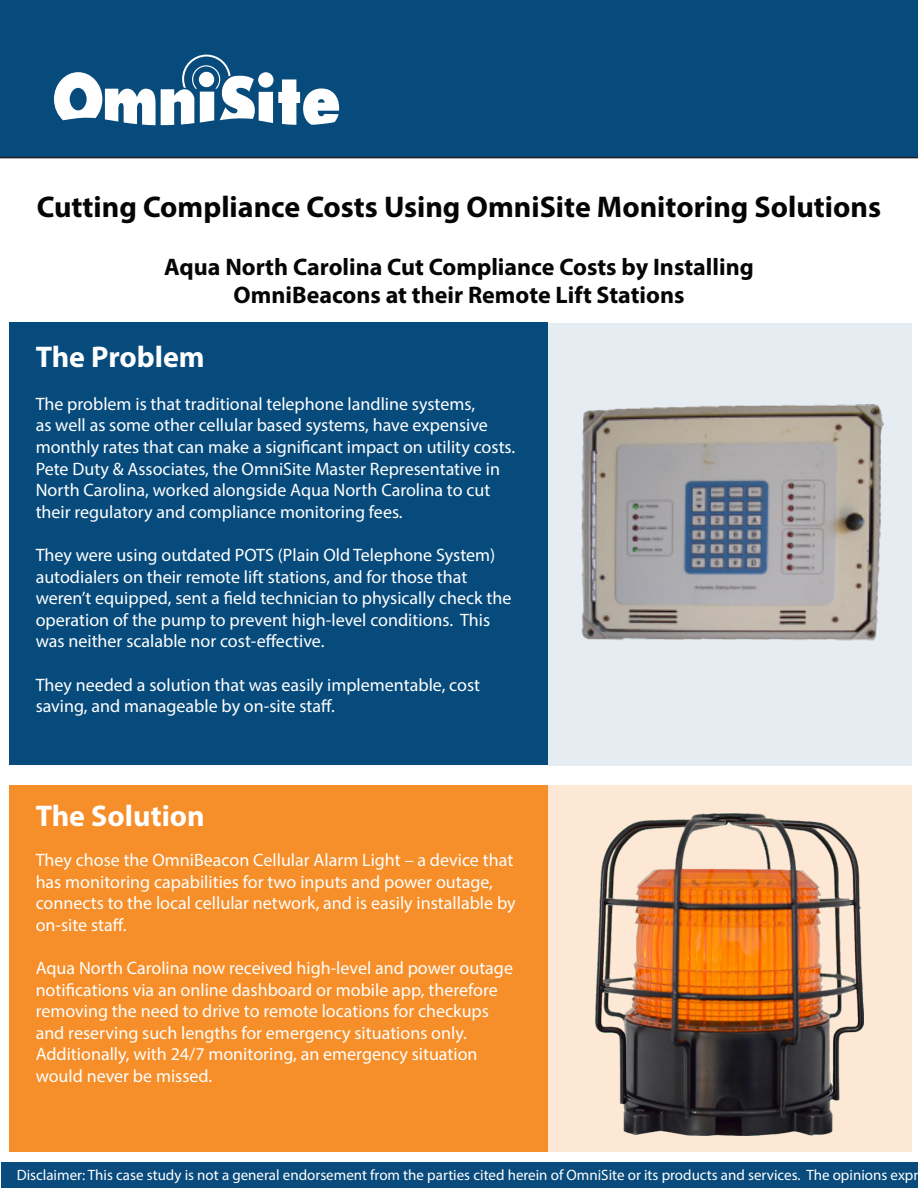
<style>
.page{position:relative;width:918px;height:1188px;background:#fff}
.page>*{position:absolute;margin:0;border:0;box-sizing:border-box;transform-origin:0 0}
.t1{font:700 30px "Myriad Pro";color:#050504}
.t2{font:700 30px "Myriad Pro";color:#fff}
.t3{font:700 24px "Myriad Pro";color:#050504}
.t4{font:18px/21.6px "Myriad Pro";color:#fff}
.t5{font:15px "Myriad Pro";color:#fff}
</style>
<div class="page">
<div style="left:0;top:0;width:918px;height:158px;background:#074b7d"></div>
<div style="left:9px;top:785px;width:903px;height:367px;background:#fde8d5"></div>
<div style="left:9px;top:322px;width:539px;height:443px;background:#074b7d"></div>
<div style="left:9px;top:785px;width:539px;height:367px;background:#f68e29"></div>
<div style="left:548px;top:323px;width:364px;height:442px;background:#e6edf2"></div>
<div style="left:2px;top:1162px;width:916px;height:26px;background:#094b7d"></div>
<img style="left:581px;top:405px;width:303px;height:235px">
<img style="left:595px;top:813px;width:269px;height:322px">
<svg style="left:54px;top:55px;width:285px;height:70px"></svg>
<p class="t1" style="left:37px;top:187px;width:846px">Cutting Compliance Costs Using OmniSite Monitoring Solutions</p>
<p class="t3" style="left:164px;top:251px;width:591px">Aqua North Carolina Cut Compliance Costs by Installing</p>
<p class="t3" style="left:233px;top:280px;width:453px">OmniBeacons at their Remote Lift Stations</p>
<p class="t2" style="left:36px;top:337px;width:171px">The Problem</p>
<p class="t4" style="left:36px;top:393px;width:481px">The problem is that traditional telephone landline systems,<br>as well as some other cellular based systems, have expensive monthly rates that can make a significant impact on utility costs.<br>Pete Duty &amp; Associates, the OmniSite Master Representative in North Carolina, worked alongside Aqua North Carolina to cut their regulatory and compliance monitoring fees.</p>
<p class="t4" style="left:36px;top:544px;width:477px">They were using outdated POTS (Plain Old Telephone System) autodialers on their remote lift stations, and for those that weren’t equipped, sent a field technician to physically check the operation of the pump to prevent high-level conditions. This was neither scalable nor cost-effective.</p>
<p class="t4" style="left:36px;top:673px;width:446px">They needed a solution that was easily implementable, cost saving, and manageable by on-site staff.</p>
<p class="t2" style="left:36px;top:797px;width:171px">The Solution</p>
<p class="t4" style="left:36px;top:849px;width:481px">They chose the OmniBeacon Cellular Alarm Light – a device that has monitoring capabilities for two inputs and power outage, connects to the local cellular network, and is easily installable by on-site staff.</p>
<p class="t4" style="left:36px;top:957px;width:479px">Aqua North Carolina now received high-level and power outage notifications via an online dashboard or mobile app, therefore removing the need to drive to remote locations for checkups and reserving such lengths for emergency situations only.<br>Additionally, with 24/7 monitoring, an emergency situation would never be missed.</p>
<p class="t5" style="left:17px;top:1165px;width:903px">Disclaimer: This case study is not a general endorsement from the parties cited herein of OmniSite or its products and services. The opinions expr</p>
</div>
